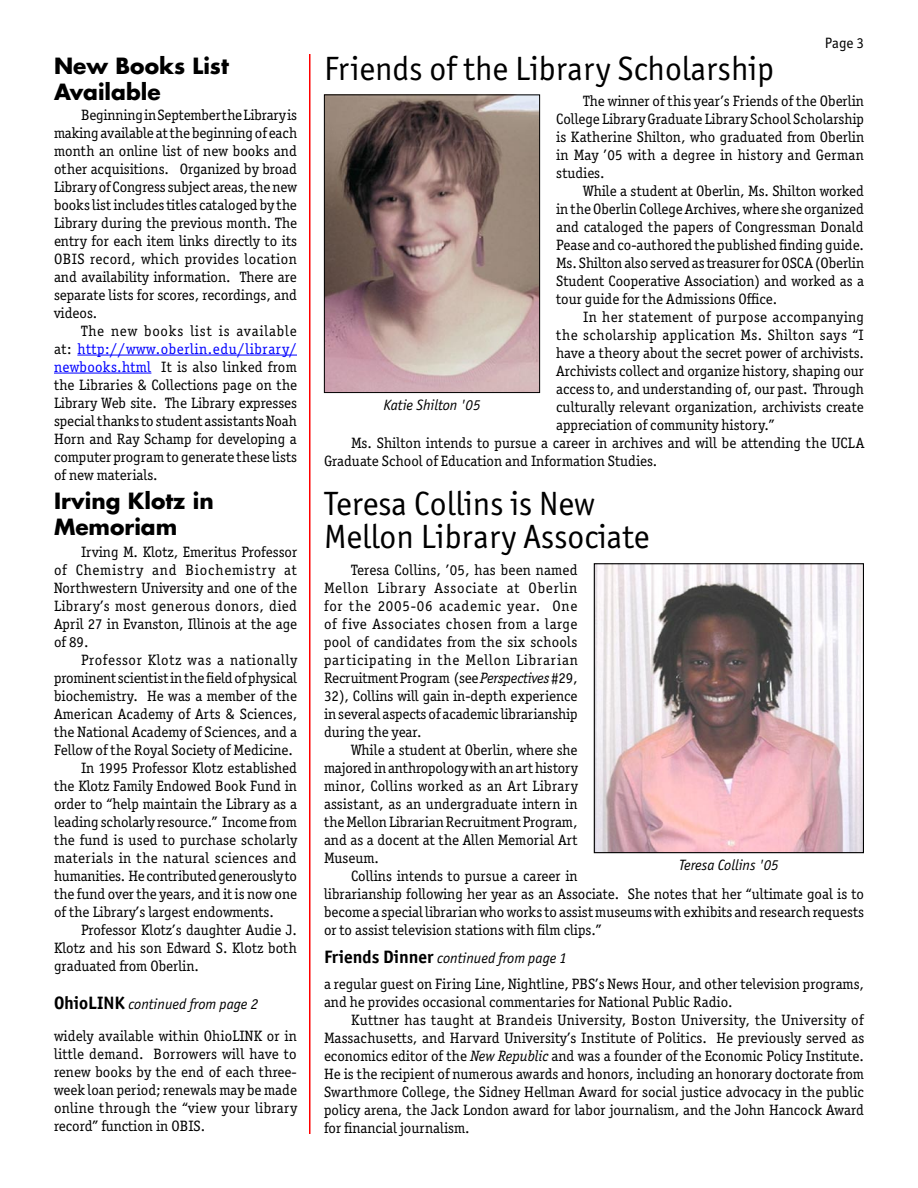
<style>
.page{position:relative;width:918px;height:1188px;background:#fff}
.page>*{position:absolute;margin:0;border:0;box-sizing:border-box;transform-origin:0 0}
.SmallColumnHead{font:33.75px "Officina San ITC";color:#000}
.t1{font:700 21.75px "Futura";color:#000}
.Body_Text_2{font:15px/18px "Officina Ser ITC";color:#000;text-align:justify}
.ArticleText{font:italic 15px "Officina San ITC";color:#000}
.t2{font:15px "Officina San ITC";color:#000}
.s1{color:#00f}
.s2{font-weight:700;font-style:normal;font-size:18px}
.s3{font-style:italic}
</style>
<div class="page">
<hr style="left:309px;top:54px;width:1px;height:1080px;background:#f00">
<img style="left:596px;top:565px;width:266px;height:286px">
<div style="left:594px;top:563px;width:270px;height:290px;border:1px solid #000"></div>
<img style="left:326px;top:96px;width:212px;height:295px">
<div style="left:324px;top:94px;width:216px;height:299px;border:1px solid #000"></div>
<hr style="left:77px;top:355px;width:220px;height:1px;background:#00f">
<hr style="left:54px;top:373px;width:97px;height:1px;background:#00f">
<p class="t1" style="left:54px;top:51px;width:176px">New Books List</p>
<p class="t1" style="left:54px;top:77px;width:108px">Available</p>
<p class="Body_Text_2" style="left:54px;top:105px;width:245px;text-indent:27px">Beginning in September the Library is making available at the beginning of each month an online list of new books and other acquisitions. Organized by broad Library of Congress subject areas, the new books list includes titles cataloged by the Library during the previous month. The entry for each item links directly to its OBIS record, which provides location and availability information. There are separate lists for scores, recordings, and videos.</p>
<p class="Body_Text_2" style="left:54px;top:321px;width:245px;text-indent:27px">The new books list is available at: <span class="s1">http://www.oberlin.edu/library/ newbooks.html</span> It is also linked from the Libraries &amp; Collections page on the Library Web site. The Library expresses special thanks to student assistants Noah Horn and Ray Schamp for developing a computer program to generate these lists of new materials.</p>
<p class="t1" style="left:54px;top:486px;width:161px">Irving Klotz in</p>
<p class="t1" style="left:54px;top:512px;width:125px">Memoriam</p>
<p class="Body_Text_2" style="left:54px;top:543px;width:245px;text-indent:27px">Irving M. Klotz, Emeritus Professor of Chemistry and Biochemistry at Northwestern University and one of the Library’s most generous donors, died April 27 in Evanston, Illinois at the age of 89.</p>
<p class="Body_Text_2" style="left:54px;top:651px;width:245px;text-indent:27px">Professor Klotz was a nationally prominent scientist in the field of physical biochemistry. He was a member of the American Academy of Arts &amp; Sciences, the National Academy of Sciences, and a Fellow of the Royal Society of Medicine.</p>
<p class="Body_Text_2" style="left:54px;top:759px;width:245px;text-indent:27px">In 1995 Professor Klotz established the Klotz Family Endowed Book Fund in order to “help maintain the Library as a leading scholarly resource.” Income from the fund is used to purchase scholarly materials in the natural sciences and humanities. He contributed generously to the fund over the years, and it is now one of the Library’s largest endowments.</p>
<p class="Body_Text_2" style="left:54px;top:921px;width:245px;text-indent:27px">Professor Klotz’s daughter Audie J.<br>Klotz and his son Edward S. Klotz both graduated from Oberlin.</p>
<p class="ArticleText" style="left:54px;top:996px;width:206px"><span class="s2">OhioLINK</span> continued from page 2</p>
<p class="Body_Text_2" style="left:54px;top:1027px;width:245px">widely available within OhioLINK or in little demand. Borrowers will have to renew books by the end of each three&shy;week loan period; renewals may be made online through the “view your library record” function in OBIS.</p>
<p class="t2" style="left:825px;top:34px;width:41px">Page 3</p>
<p class="SmallColumnHead" style="left:324px;top:49px;width:452px">Friends of the Library Scholarship</p>
<p class="Body_Text_2" style="left:556px;top:92px;width:309px;text-indent:27px">The winner of this year’s Friends of the Oberlin College Library Graduate Library School Scholarship is Katherine Shilton, who graduated from Oberlin in May ’05 with a degree in history and German studies.</p>
<p class="Body_Text_2" style="left:556px;top:182px;width:309px;text-indent:27px">While a student at Oberlin, Ms. Shilton worked in the Oberlin College Archives, where she organized and cataloged the papers of Congressman Donald Pease and co-authored the published finding guide.<br>Ms. Shilton also served as treasurer for OSCA (Oberlin Student Cooperative Association) and worked as a tour guide for the Admissions Office.</p>
<p class="Body_Text_2" style="left:556px;top:308px;width:309px;text-indent:27px">In her statement of purpose accompanying the scholarship application Ms. Shilton says “I have a theory about the secret power of archivists.<br>Archivists collect and organize history, shaping our access to, and understanding of, our past. Through culturally relevant organization, archivists create appreciation of community history.”</p>
<p class="Body_Text_2" style="left:324px;top:434px;width:542px;text-indent:27px">Ms. Shilton intends to pursue a career in archives and will be attending the UCLA<br>Graduate School of Education and Information Studies.</p>
<p class="SmallColumnHead" style="left:324px;top:484px;width:272px">Teresa Collins is New</p>
<p class="SmallColumnHead" style="left:324px;top:517px;width:327px">Mellon Library Associate</p>
<p class="Body_Text_2" style="left:324px;top:561px;width:255px;text-indent:27px">Teresa Collins, ’05, has been named Mellon Library Associate at Oberlin for the 2005-06 academic year. One of five Associates chosen from a large pool of candidates from the six schools participating in the Mellon Librarian Recruitment Program (see <span class="s3">Perspectives</span> #29, 32), Collins will gain in-depth experience in several aspects of academic librarianship during the year.</p>
<p class="Body_Text_2" style="left:324px;top:741px;width:255px;text-indent:27px">While a student at Oberlin, where she majored in anthropology with an art history minor, Collins worked as an Art Library assistant, as an undergraduate intern in the Mellon Librarian Recruitment Program, and as a docent at the Allen Memorial Art Museum.</p>
<p class="Body_Text_2" style="left:324px;top:867px;width:542px;text-align:left;text-indent:27px">Collins intends to pursue a career in<br>librarianship following her year as an Associate. She notes that her “ultimate goal is to become a special librarian who works to assist museums with exhibits and research requests or to assist television stations with film clips.”</p>
<p class="ArticleText" style="left:383px;top:396px;width:99px">Katie Shilton '05</p>
<p class="ArticleText" style="left:679px;top:857px;width:101px">Teresa Collins '05</p>
<p class="ArticleText" style="left:324px;top:949px;width:245px"><span class="s2">Friends Dinner</span> continued from page 1</p>
<p class="Body_Text_2" style="left:324px;top:975px;width:542px">a regular guest on Firing Line, Nightline, PBS’s News Hour, and other television programs, and he provides occasional commentaries for National Public Radio.</p>
<p class="Body_Text_2" style="left:324px;top:1011px;width:542px;text-indent:27px">Kuttner has taught at Brandeis University, Boston University, the University of Massachusetts, and Harvard University’s Institute of Politics. He previously served as economics editor of the <span class="s3">New Republic</span> and was a founder of the Economic Policy Institute.<br>He is the recipient of numerous awards and honors, including an honorary doctorate from Swarthmore College, the Sidney Hellman Award for social justice advocacy in the public policy arena, the Jack London award for labor journalism, and the John Hancock Award for financial journalism.</p>
</div>
